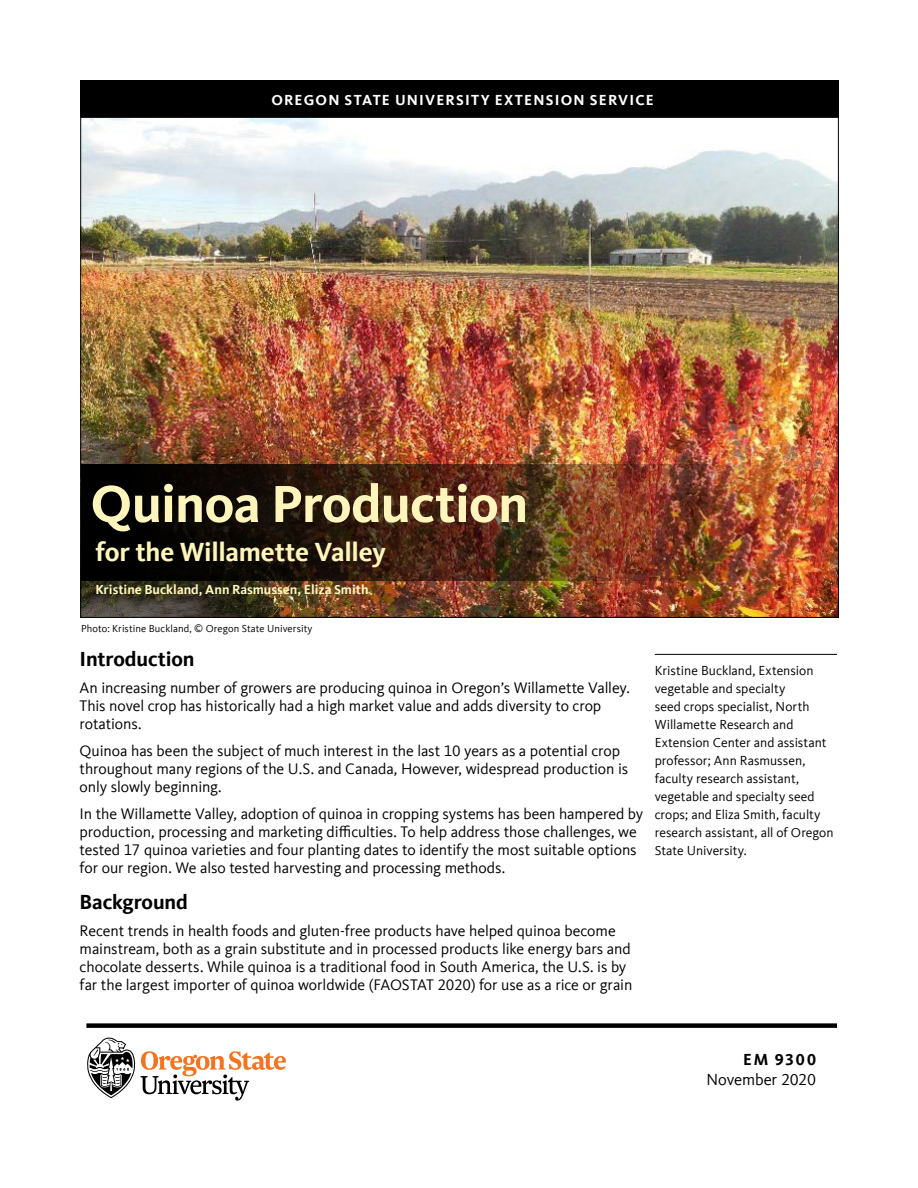
<style>
.page{position:relative;width:918px;height:1188px;background:#fff}
.page>*{position:absolute;margin:0;border:0;box-sizing:border-box;transform-origin:0 0}
.Title_EESC{font:700 54px "Kievit Offc";letter-spacing:-.015em;color:#fdf5bc}
.Title_subtitle{font:700 27px "Kievit Offc";letter-spacing:-.01em;color:#fdf5bc}
.Subhead_14{font:700 21px "Kievit Offc";letter-spacing:-.01em;color:#000}
.Pub_number{font:16.5px "Kievit Offc";letter-spacing:-.01em;color:#000}
.Pub_number-2{font:700 16.5px "Kievit Offc";letter-spacing:.1em;color:#000}
.Body_Text1{font:15.75px/18px "Kievit Offc";letter-spacing:-.005em;color:#000}
.OSUES_header{font:700 15px "Kievit Offc";letter-spacing:.08em;color:#fff}
.Author_affiliations{font:13.5px/18px "Kievit Offc";color:#000}
.Authors{font:700 13.5px "Kievit Offc";color:#fdf5bc}
.Credit{font:10.5px "Kievit Offc";letter-spacing:.01em;color:#000}
</style>
<div class="page">
<div style="left:80px;top:81px;width:759px;height:36px;background:#000"></div>
<svg style="left:87px;top:1037px;width:199px;height:64px"></svg>
<div style="left:86px;top:1023px;width:751px;height:5px;background:#000"></div>
<img style="left:82px;top:119px;width:755px;height:497px">
<img style="left:81px;top:464px;width:702px;height:116px">
<hr style="left:655px;top:654px;width:182px;height:1px;background:#000">
<p class="OSUES_header" style="left:271px;top:91px;width:384px">OREGON STATE UNIVERSITY EXTENSION SERVICE</p>
<p class="Title_EESC" style="left:90px;top:472px;width:439px">Quinoa Production</p>
<p class="Title_subtitle" style="left:95px;top:536px;width:292px">for the Willamette Valley</p>
<p class="Authors" style="left:95px;top:582px;width:275px">Kristine Buckland, Ann Rasmussen, Eliza Smith</p>
<p class="Credit" style="left:81px;top:623px;width:233px">Photo: Kristine Buckland, © Oregon State University</p>
<h3 class="Subhead_14" style="left:80px;top:647px;width:116px">Introduction</h3>
<p class="Body_Text1" style="left:80px;top:679px;width:552px">An increasing number of growers are producing quinoa in Oregon’s Willamette Valley.<br>This novel crop has historically had a high market value and adds diversity to crop rotations.</p>
<p class="Body_Text1" style="left:80px;top:742px;width:550px">Quinoa has been the subject of much interest in the last 10 years as a potential crop throughout many regions of the U.S. and Canada, However, widespread production is only slowly beginning.</p>
<p class="Body_Text1" style="left:80px;top:805px;width:565px">In the Willamette Valley, adoption of quinoa in cropping systems has been hampered by production, processing and marketing difficulties. To help address those challenges, we tested 17 quinoa varieties and four planting dates to identify the most suitable options for our region. We also tested harvesting and processing methods.</p>
<h3 class="Subhead_14" style="left:80px;top:890px;width:110px">Background</h3>
<p class="Body_Text1" style="left:80px;top:922px;width:554px">Recent trends in health foods and gluten-free products have helped quinoa become mainstream, both as a grain substitute and in processed products like energy bars and chocolate desserts. While quinoa is a traditional food in South America, the U.S. is by far the largest importer of quinoa worldwide (FAOSTAT 2020) for use as a rice or grain</p>
<p class="Author_affiliations" style="left:655px;top:662px;width:180px">Kristine Buckland, Extension vegetable and specialty<br>seed crops specialist, North<br>Willamette Research and<br>Extension Center and assistant professor; Ann Rasmussen, faculty research assistant, vegetable and specialty seed crops; and Eliza Smith, faculty research assistant, all of Oregon<br>State University.</p>
<p class="Pub_number-2" style="left:743px;top:1050px;width:74px">EM 9300</p>
<p class="Pub_number" style="left:706px;top:1070px;width:111px">November 2020</p>
</div>
